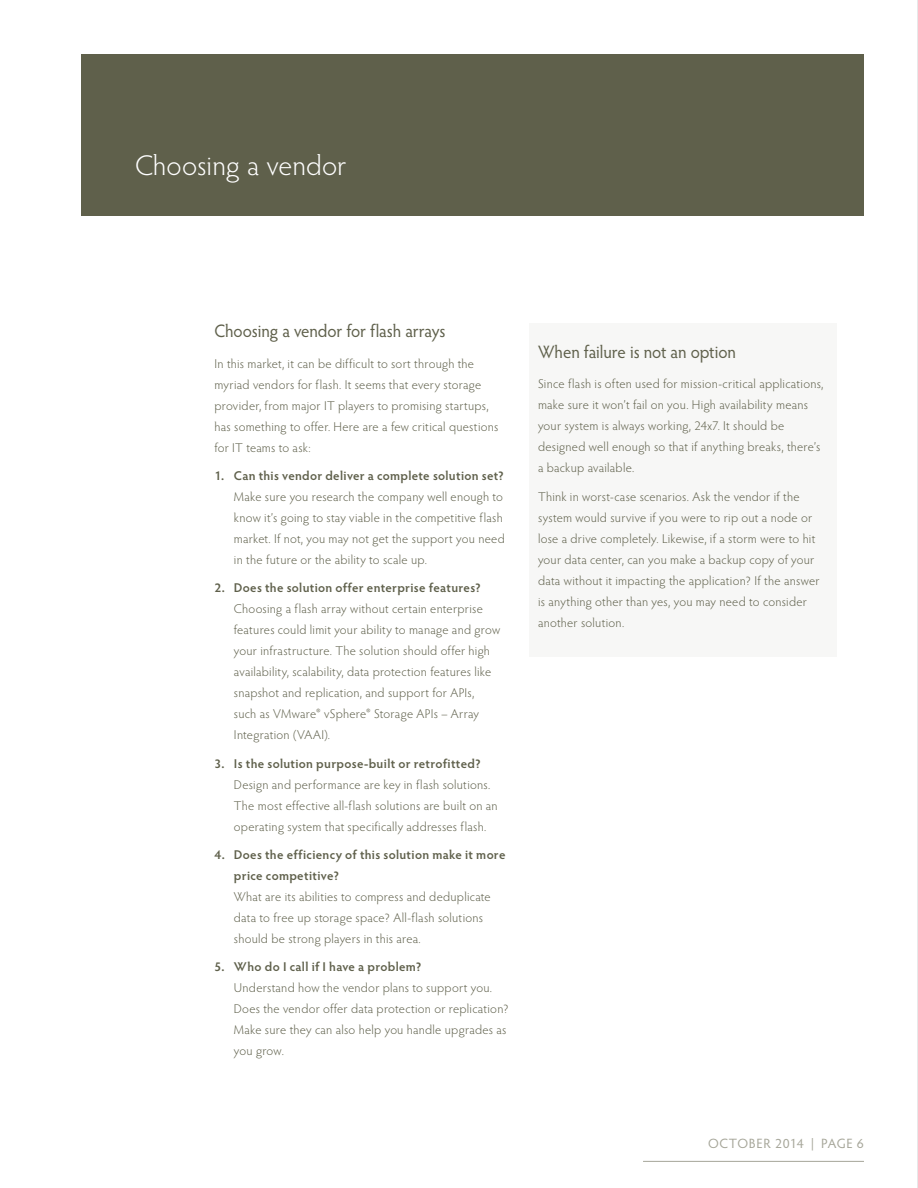
<style>
.page{position:relative;width:918px;height:1188px;background:#fff}
.page>*{position:absolute;margin:0;border:0;box-sizing:border-box;transform-origin:0 0}
.t1{font:300 28.5px "Hypatia Sans Pro";letter-spacing:.005em;color:#fff}
.t2{font:18px "Hypatia Sans Pro";letter-spacing:-.005em;color:#5f604b;scale:.94 1}
.t3{font:13.5px "Hypatia Sans Pro";letter-spacing:.045em;color:#a6a699}
.t4{font:300 12.75px/21px "Hypatia Sans Pro";letter-spacing:.02em;color:#5f604b}
.t5{font:600 12.75px/21px "Hypatia Sans Pro";letter-spacing:.02em;color:#5f604b}
</style>
<div class="page">
<hr style="left:643px;top:1161px;width:221px;height:1px;background:#a6a699">
<div style="left:529px;top:323px;width:308px;height:334px;background:#f7f7f6"></div>
<div style="left:81px;top:54px;width:783px;height:162px;background:#5f604b"></div>
<hr style="left:917px;top:0;width:1px;height:1188px;background:#d1d3d4">
<h1 class="t1" style="left:135px;top:147px;width:213px">Choosing a vendor</h1>
<h2 class="t2" style="left:214px;top:319px;width:247px">Choosing a vendor for flash arrays</h2>
<p class="t4" style="left:214px;top:353px;width:285px">In this market, it can be difficult to sort through the myriad vendors for flash. It seems that every storage provider, from major IT players to promising startups, has something to offer. Here are a few critical questions for IT teams to ask:</p>
<p class="t5" style="left:214px;top:465px;width:291px">1. Can this vendor deliver a complete solution set?</p>
<p class="t4" style="left:234px;top:486px;width:272px">Make sure you research the company well enough to know it’s going to stay viable in the competitive flash market. If not, you may not get the support you need in the future or the ability to scale up.</p>
<p class="t5" style="left:214px;top:577px;width:268px">2. Does the solution offer enterprise features?</p>
<p class="t4" style="left:234px;top:598px;width:268px">Choosing a flash array without certain enterprise features could limit your ability to manage and grow your infrastructure. The solution should offer high availability, scalability, data protection features like snapshot and replication, and support for APIs,<br>such as VMware® vSphere® Storage APIs – Array Integration (VAAI).</p>
<p class="t5" style="left:214px;top:752px;width:268px">3. Is the solution purpose-built or retrofitted?</p>
<p class="t4" style="left:234px;top:773px;width:265px">Design and performance are key in flash solutions.<br>The most effective all-flash solutions are built on an operating system that specifically addresses flash.</p>
<p class="t5" style="left:234px;top:843px;width:273px;text-indent:-19px">4. Does the efficiency of this solution make it more price competitive?</p>
<p class="t4" style="left:234px;top:886px;width:258px">What are its abilities to compress and deduplicate data to free up storage space? All-flash solutions should be strong players in this area.</p>
<p class="t5" style="left:214px;top:956px;width:209px">5. Who do I call if I have a problem?</p>
<p class="t4" style="left:234px;top:977px;width:276px">Understand how the vendor plans to support you.<br>Does the vendor offer data protection or replication?<br>Make sure they can also help you handle upgrades as you grow.</p>
<h2 class="t2" style="left:538px;top:340px;width:212px">When failure is not an option</h2>
<p class="t4" style="left:538px;top:373px;width:287px">Since flash is often used for mission-critical applications, make sure it won’t fail on you. High availability means your system is always working, 24x7. It should be designed well enough so that if anything breaks, there’s a backup available.</p>
<p class="t4" style="left:538px;top:485px;width:283px">Think in worst-case scenarios. Ask the vendor if the system would survive if you were to rip out a node or lose a drive completely. Likewise, if a storm were to hit your data center, can you make a backup copy of your data without it impacting the application? If the answer is anything other than yes, you may need to consider another solution.</p>
<p class="t3" style="left:708px;top:1134px;width:157px">OCTOBER 2014 | PAGE 6</p>
</div>
